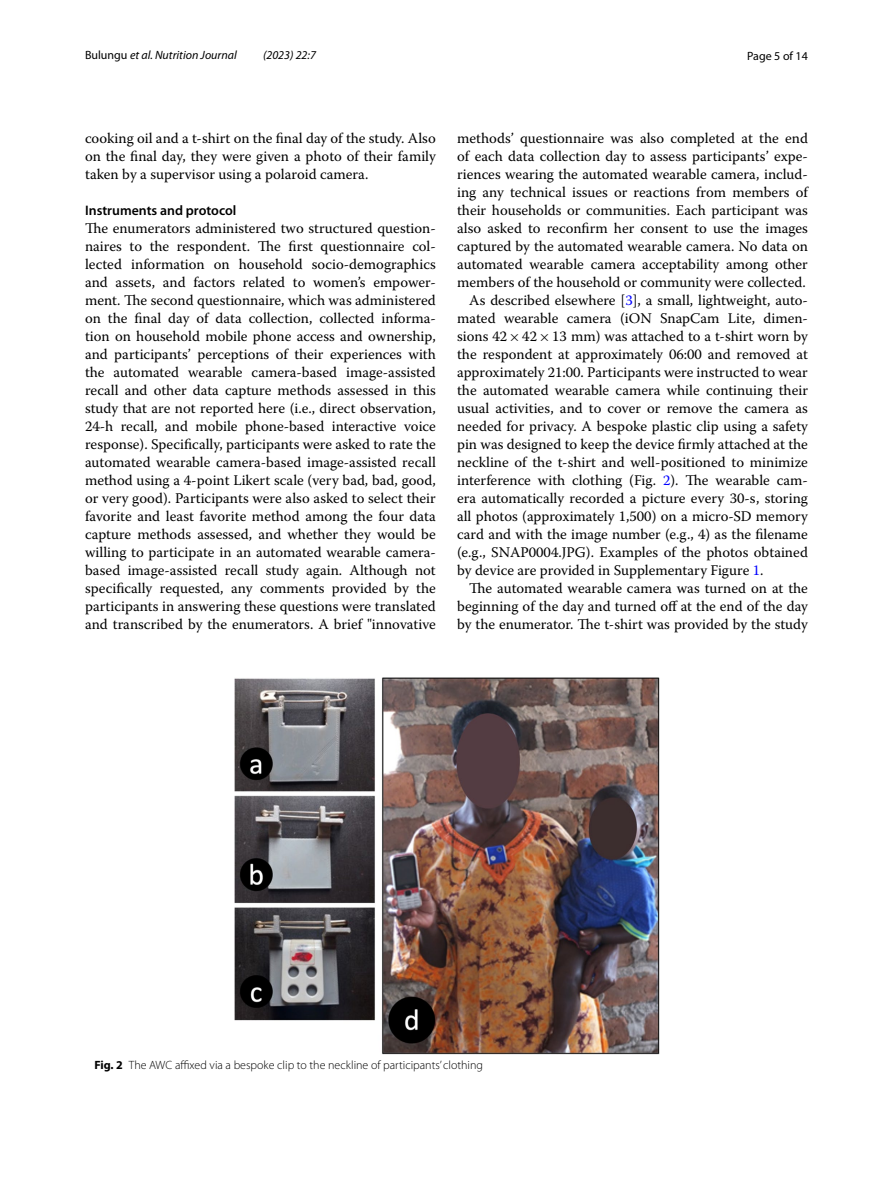
<style>
.page{position:relative;width:893px;height:1187px;background:#fff}
.page>*{position:absolute;margin:0;border:0;box-sizing:border-box;transform-origin:0 0}
.t1{font:14.7px/18px "Warnock Pro";color:#000;text-align:justify}
.t2{font:600 13.8px "Myriad Pro";color:#000}
.t3{font:300 12px "Myriad Pro";color:#000}
.t4{font:italic 12px "Myriad Pro";color:#000}
.t5{font:12px "Myriad Pro";color:#000}
.s1{font-style:normal}
.s2{color:#00f}
.s3{font-family:"MTSY"}
.s4{font-weight:700}
</style>
<div class="page">
<img style="left:234px;top:677px;width:425px;height:377px">
<p class="t4" style="left:85px;top:48px;width:153px"><span class="s1">Bulungu</span> et al. Nutrition Journal</p>
<p class="t4" style="left:263px;top:48px;width:54px">(2023) 22:7</p>
<p class="t5" style="left:747px;top:48px;width:62px">Page 5 of 14</p>
<p class="t1" style="left:85px;top:128px;width:352px">cooking oil and a t-shirt on the final day of the study. Also on the final day, they were given a photo of their family taken by a supervisor using a polaroid camera.</p>
<p class="t2" style="left:85px;top:201px;width:153px">Instruments and protocol</p>
<p class="t1" style="left:85px;top:218px;width:352px">The enumerators administered two structured question&shy;naires to the respondent. The first questionnaire col&shy;lected information on household socio-demographics and assets, and factors related to women’s empower&shy;ment. The second questionnaire, which was administered on the final day of data collection, collected informa&shy;tion on household mobile phone access and ownership, and participants’ perceptions of their experiences with the automated wearable camera-based image-assisted recall and other data capture methods assessed in this study that are not reported here (i.e., direct observation, 24-h recall, and mobile phone-based interactive voice response). Specifically, participants were asked to rate the automated wearable camera-based image-assisted recall method using a 4-point Likert scale (very bad, bad, good, or very good). Participants were also asked to select their favorite and least favorite method among the four data capture methods assessed, and whether they would be willing to participate in an automated wearable camera&shy;based image-assisted recall study again. Although not specifically requested, any comments provided by the participants in answering these questions were translated and transcribed by the enumerators. A brief "innovative</p>
<p class="t1" style="left:457px;top:128px;width:352px">methods’ questionnaire was also completed at the end</p>
<p class="t1" style="left:457px;top:146px;width:352px">of each data collection day to assess participants’ expe-</p>
<p class="t1" style="left:457px;top:164px;width:352px">riences wearing the automated wearable camera, includ-</p>
<p class="t1" style="left:457px;top:182px;width:352px">ing any technical issues or reactions from members of</p>
<p class="t1" style="left:457px;top:200px;width:352px">their households or communities. Each participant was</p>
<p class="t1" style="left:457px;top:218px;width:352px">also asked to reconfirm her consent to use the images</p>
<p class="t1" style="left:457px;top:236px;width:352px">captured by the automated wearable camera. No data on</p>
<p class="t1" style="left:457px;top:254px;width:352px">automated wearable camera acceptability among other</p>
<p class="t1" style="left:457px;top:272px;width:350px">members of the household or community were collected.</p>
<p class="t1" style="left:469px;top:290px;width:340px">As described elsewhere [<span class="s2">3</span>], a small, lightweight, auto-</p>
<p class="t1" style="left:457px;top:308px;width:352px">mated wearable camera (iON SnapCam Lite, dimen-</p>
<p class="t1" style="left:457px;top:326px;width:352px">sions 42<span class="s3">×</span>42<span class="s3">×</span>13 mm) was attached to a t-shirt worn by</p>
<p class="t1" style="left:457px;top:344px;width:352px">the respondent at approximately 06:00 and removed at</p>
<p class="t1" style="left:457px;top:362px;width:352px">approximately 21:00. Participants were instructed to wear</p>
<p class="t1" style="left:457px;top:380px;width:352px">the automated wearable camera while continuing their</p>
<p class="t1" style="left:457px;top:398px;width:352px">usual activities, and to cover or remove the camera as</p>
<p class="t1" style="left:457px;top:416px;width:352px">needed for privacy. A bespoke plastic clip using a safety</p>
<p class="t1" style="left:457px;top:434px;width:352px">pin was designed to keep the device firmly attached at the</p>
<p class="t1" style="left:457px;top:452px;width:352px">neckline of the t-shirt and well-positioned to minimize</p>
<p class="t1" style="left:457px;top:470px;width:352px">interference with clothing (Fig. <span class="s2">2</span>). The wearable cam-</p>
<p class="t1" style="left:457px;top:488px;width:352px">era automatically recorded a picture every 30-s, storing</p>
<p class="t1" style="left:457px;top:506px;width:352px">all photos (approximately 1,500) on a micro-SD memory</p>
<p class="t1" style="left:457px;top:524px;width:352px">card and with the image number (e.g., 4) as the filename</p>
<p class="t1" style="left:457px;top:542px;width:352px">(e.g., SNAP0004.JPG). Examples of the photos obtained</p>
<p class="t1" style="left:457px;top:560px;width:308px">by device are provided in Supplementary Figure <span class="s2">1</span>.</p>
<p class="t1" style="left:469px;top:578px;width:340px">The automated wearable camera was turned on at the</p>
<p class="t1" style="left:457px;top:596px;width:352px">beginning of the day and turned off at the end of the day</p>
<p class="t1" style="left:457px;top:614px;width:352px">by the enumerator. The t-shirt was provided by the study</p>
<p class="t3" style="left:94px;top:1058px;width:390px"><span class="s4">Fig. 2</span> The AWC affixed via a bespoke clip to the neckline of participants’ clothing</p>
</div>
